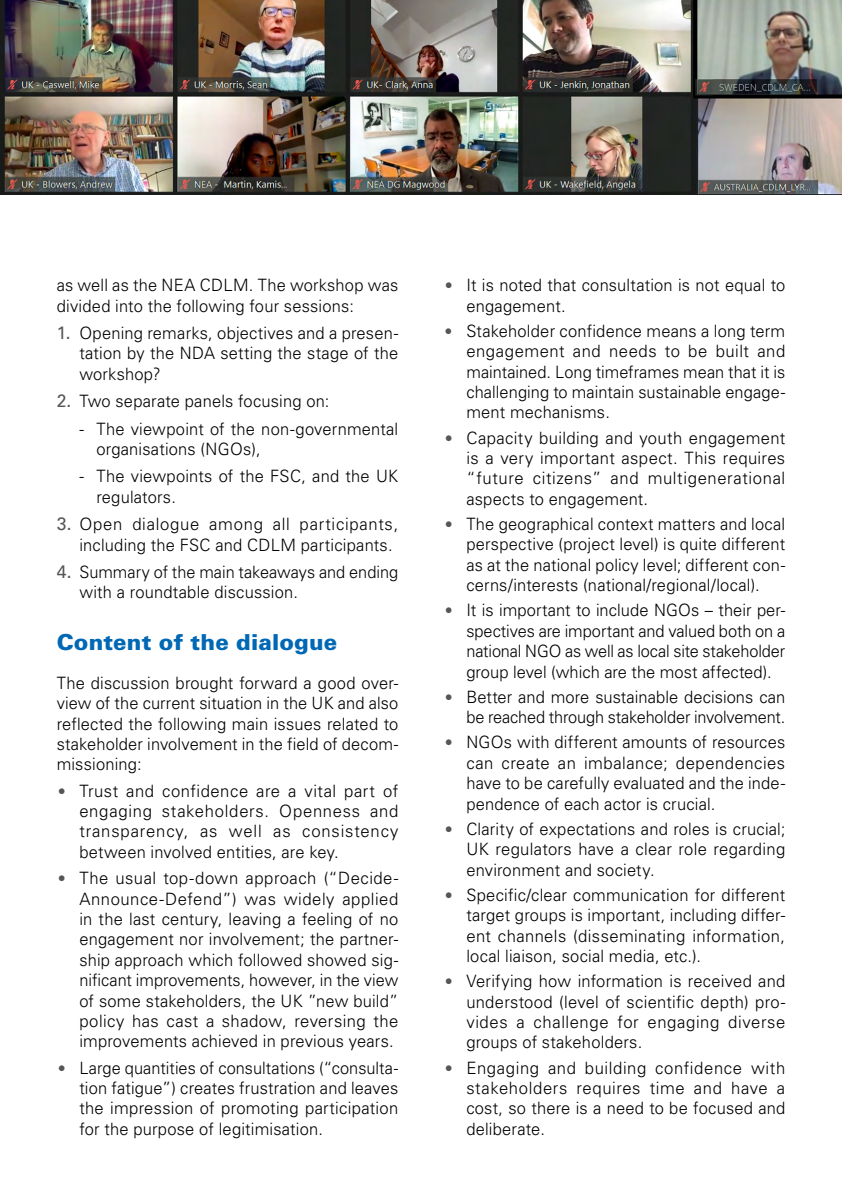
<style>
.page{position:relative;width:842px;height:1191px;background:#fff}
.page>*{position:absolute;margin:0;border:0;box-sizing:border-box;transform-origin:0 0}
.t1{font:900 22px "Univers LT Std";letter-spacing:.005em;color:#0068b4}
.t2{font:300 17px/20.4px "Univers LT Std";letter-spacing:.01em;color:#000;text-align:justify}
.t3{font:300 17px/20.4px "Univers LT Std";letter-spacing:.01em;color:#000;scale:.96 1}
.t4{font:300 17px/20.4px "Univers LT Std";letter-spacing:.03em;color:#000}
.s1{font-weight:400;font-size:18px;color:#565655}
.s2{font-family:"Optima LT Std";font-weight:400;color:#565655}
</style>
<div class="page">
<img style="left:0;top:0;width:842px;height:194px">
<p class="t2" style="left:57px;top:275px;width:343px">as well as the NEA CDLM. The workshop was divided into the following four sessions:</p>
<p class="t2" style="left:79px;top:323px;width:320px;text-indent:-23px"><span class="s1">1.</span> Opening remarks, objectives and a presen&shy;tation by the NDA setting the stage of the workshop?</p>
<p class="t2" style="left:57px;top:391px;width:274px"><span class="s1">2.</span> Two separate panels focusing on:</p>
<p class="t2" style="left:96px;top:418px;width:303px;text-indent:-17px">- The viewpoint of the non-governmental organisations (NGOs),</p>
<p class="t2" style="left:96px;top:466px;width:303px;text-indent:-17px">- The viewpoints of the FSC, and the UK regulators.</p>
<p class="t4" style="left:79px;top:514px;width:320px;text-indent:-23px"><span class="s1">3.</span> Open dialogue among all participants, including the FSC and CDLM participants.</p>
<p class="t3" style="left:79px;top:562px;width:334px;text-indent:-23px"><span class="s1">4.</span> Summary of the main takeaways and ending with a roundtable discussion.</p>
<p class="t1" style="left:57px;top:628px;width:282px">Content of the dialogue</p>
<p class="t2" style="left:57px;top:672px;width:343px">The discussion brought forward a good over&shy;view of the current situation in the UK and also reflected the following main issues related to stakeholder involvement in the field of decom&shy;missioning:</p>
<p class="t2" style="left:79px;top:780px;width:320px;text-indent:-23px"><span class="s2">•</span> Trust and confidence are a vital part of engaging stakeholders. Openness and transparency, as well as consistency between involved entities, are key.</p>
<p class="t2" style="left:79px;top:868px;width:320px;text-indent:-23px"><span class="s2">•</span> The usual top-down approach (“Decide-Announce-Defend”) was widely applied in the last century, leaving a feeling of no engagement nor involvement; the partner&shy;ship approach which followed showed sig&shy;nificant improvements, however, in the view of some stakeholders, the UK ”new build” policy has cast a shadow, reversing the improvements achieved in previous years.</p>
<p class="t3" style="left:79px;top:1057px;width:334px;text-align:justify;text-indent:-23px"><span class="s2">•</span> Large quantities of consultations (“consulta&shy;tion fatigue”) creates frustration and leaves the impression of promoting participation for the purpose of legitimisation.</p>
<p class="t2" style="left:466px;top:275px;width:320px;text-indent:-23px"><span class="s2">•</span> It is noted that consultation is not equal to engagement.</p>
<p class="t2" style="left:466px;top:320px;width:320px;text-indent:-23px"><span class="s2">•</span> Stakeholder confidence means a long term engagement and needs to be built and maintained. Long timeframes mean that it is challenging to maintain sustainable engage&shy;ment mechanisms.</p>
<p class="t2" style="left:466px;top:427px;width:320px;text-indent:-23px"><span class="s2">•</span> Capacity building and youth engagement is a very important aspect. This requires “future citizens” and multigenerational aspects to engagement.</p>
<p class="t2" style="left:466px;top:514px;width:320px;text-indent:-23px"><span class="s2">•</span> The geographical context matters and local perspective (project level) is quite different as at the national policy level; different con&shy;cerns/interests (national/regional/local).</p>
<p class="t2" style="left:466px;top:600px;width:320px;text-indent:-23px"><span class="s2">•</span> It is important to include NGOs – their per&shy;spectives are important and valued both on a national NGO as well as local site stakeholder group level (which are the most affected).</p>
<p class="t2" style="left:444px;top:686px;width:343px;text-align:right"><span class="s2">•</span> Better and more sustainable decisions can be reached through stakeholder involvement.</p>
<p class="t2" style="left:466px;top:732px;width:320px;text-indent:-23px"><span class="s2">•</span> NGOs with different amounts of resources can create an imbalance; dependencies have to be carefully evaluated and the inde&shy;pendence of each actor is crucial.</p>
<p class="t2" style="left:466px;top:818px;width:320px;text-indent:-23px"><span class="s2">•</span> Clarity of expectations and roles is crucial; UK regulators have a clear role regarding environment and society.</p>
<p class="t2" style="left:466px;top:884px;width:320px;text-indent:-23px"><span class="s2">•</span> Specific/clear communication for different target groups is important, including differ&shy;ent channels (disseminating information, local liaison, social media, etc.).</p>
<p class="t2" style="left:466px;top:971px;width:320px;text-indent:-23px"><span class="s2">•</span> Verifying how information is received and understood (level of scientific depth) pro&shy;vides a challenge for engaging diverse groups of stakeholders.</p>
<p class="t2" style="left:466px;top:1057px;width:320px;text-indent:-23px"><span class="s2">•</span> Engaging and building confidence with stakeholders requires time and have a cost, so there is a need to be focused and deliberate.</p>
</div>
